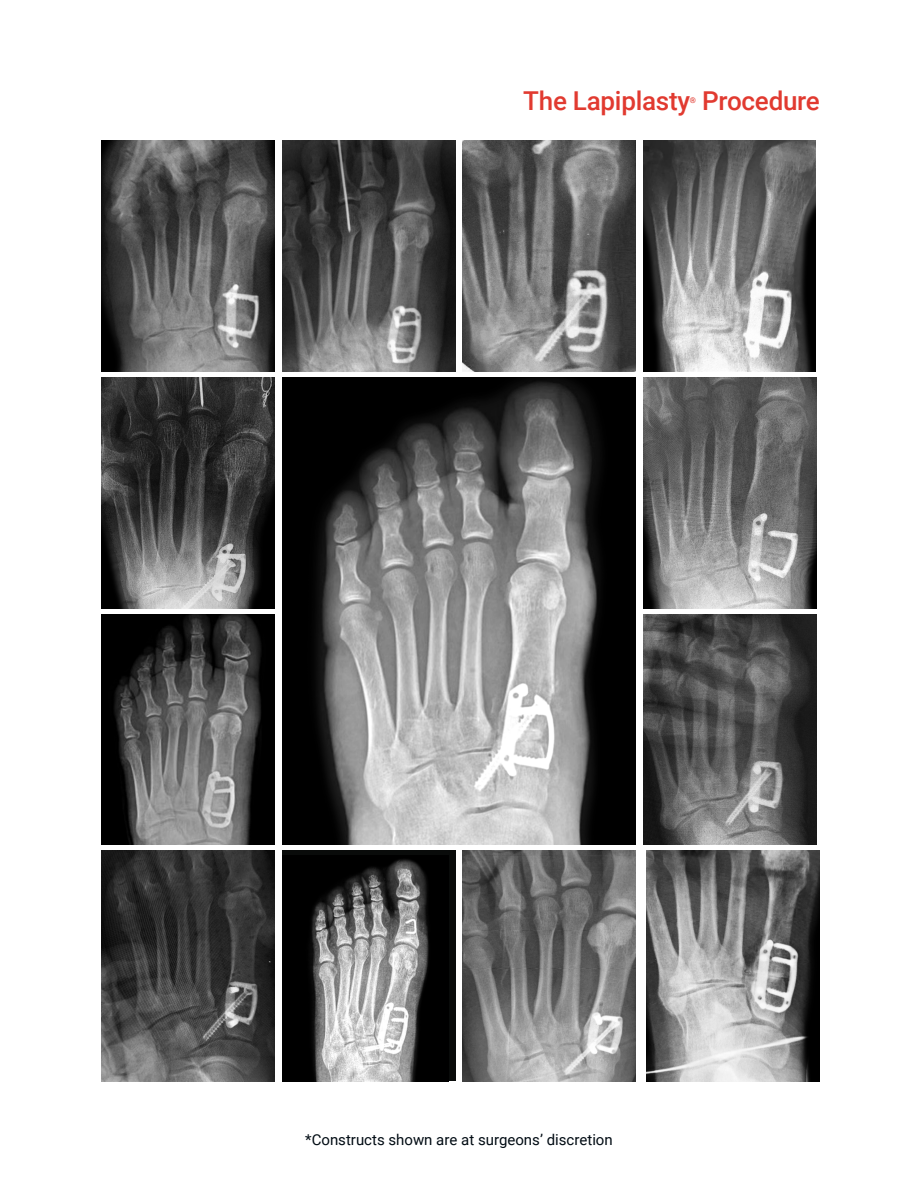
<style>
.page{position:relative;width:918px;height:1188px;background:#fff}
.page>*{position:absolute;margin:0;border:0;box-sizing:border-box;transform-origin:0 0}
.t1{font:500 26.1px "Roboto";letter-spacing:-.01em;color:#e13a30}
.t2{font:15px "Roboto";color:#010b13}
.t3{font:500 7.8px "Roboto";color:#e13a30}
</style>
<div class="page">
<img style="left:463px;top:141px;width:172px;height:230px">
<img style="left:282px;top:141px;width:173px;height:230px">
<img style="left:101px;top:141px;width:174px;height:230px">
<img style="left:101px;top:378px;width:174px;height:231px">
<img style="left:282px;top:378px;width:354px;height:467px">
<img style="left:101px;top:850px;width:174px;height:231px">
<img style="left:643px;top:378px;width:174px;height:231px">
<img style="left:101px;top:614px;width:174px;height:231px">
<img style="left:647px;top:850px;width:173px;height:231px">
<img style="left:643px;top:614px;width:174px;height:231px">
<div style="left:282px;top:850px;width:173px;height:231px;background:#090b0a"></div>
<img style="left:282px;top:855px;width:166px;height:226px">
<img style="left:463px;top:850px;width:173px;height:231px">
<img style="left:643px;top:141px;width:173px;height:230px">
<p class="t1" style="left:523px;top:83px;width:168px">The Lapiplasty</p>
<p class="t3" style="left:690px;top:95px;width:8px">®</p>
<p class="t1" style="left:702px;top:83px;width:119px">Procedure</p>
<p class="t2" style="left:305px;top:1129px;width:309px">*Constructs shown are at surgeons’ discretion</p>
</div>
